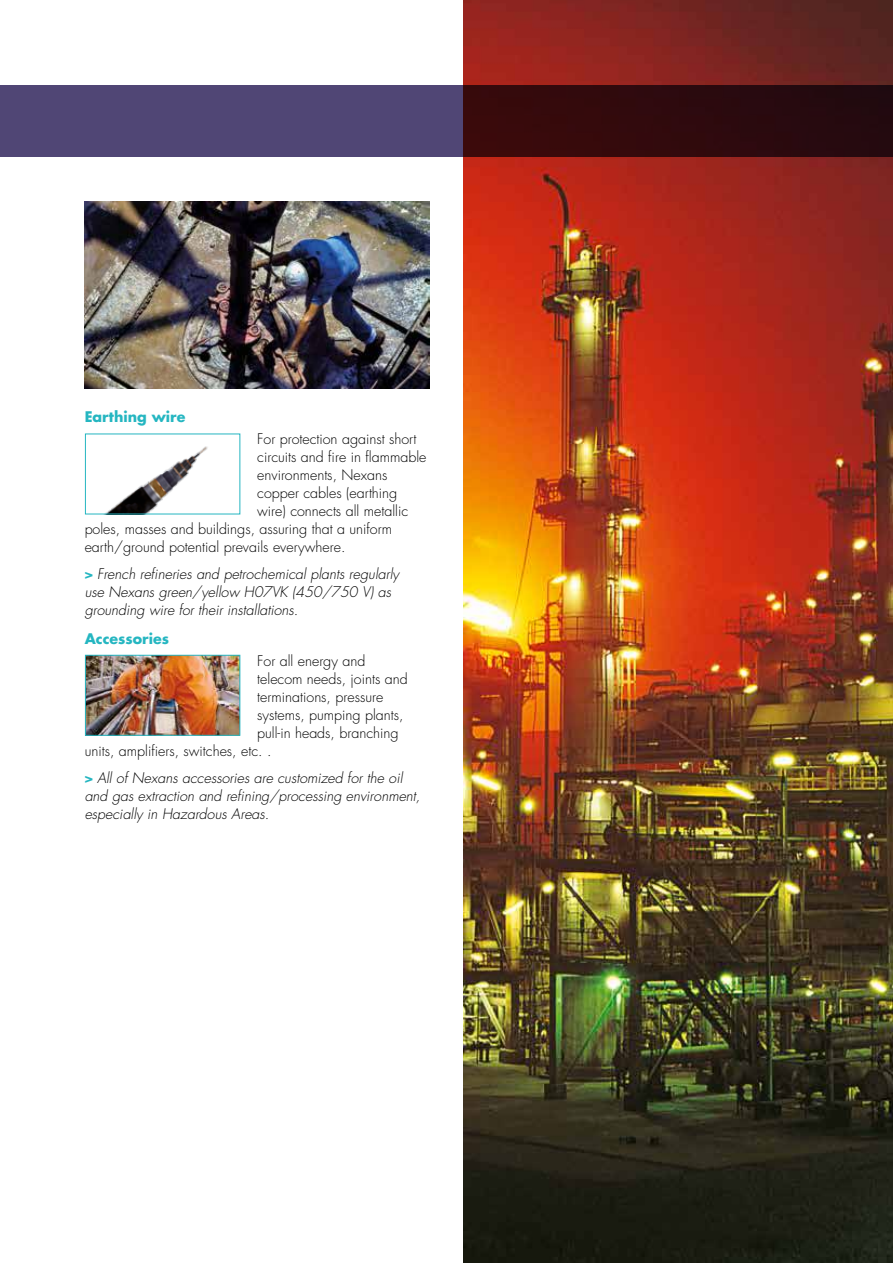
<style>
.page{position:relative;width:893px;height:1263px;background:#fff}
.page>*{position:absolute;margin:0;border:0;box-sizing:border-box;transform-origin:0 0}
.t1{font:300 14.25px "Futura Std";color:#000}
.t2{font:italic 300 14.25px/18px "Futura Std";color:#000}
.t3{font:700 14.25px "Futura Std";color:#25b6c1}
.s1{font-weight:800;font-style:normal;color:#25b6c1}
</style>
<div class="page">
<img style="left:107px;top:446px;width:101px;height:66px">
<img style="left:87px;top:657px;width:151px;height:77px">
<div style="left:85px;top:655px;width:155px;height:81px;border:1px solid #25b6c1"></div>
<img style="left:463px;top:0;width:430px;height:1263px">
<svg style="left:0;top:85px;width:893px;height:72px;background:#3f2843"></svg>
<img style="left:85px;top:202px;width:344px;height:187px">
<p class="t3" style="left:85px;top:407px;width:102px">Earthing wire</p>
<p class="t1" style="left:257px;top:430px;width:161px">For protection against short</p>
<p class="t1" style="left:257px;top:448px;width:171px">circuits and fire in flammable</p>
<p class="t1" style="left:257px;top:466px;width:132px">environments, Nexans</p>
<p class="t1" style="left:257px;top:484px;width:142px">copper cables (earthing</p>
<p class="t1" style="left:257px;top:502px;width:152px">wire) connects all metallic</p>
<p class="t1" style="left:85px;top:520px;width:309px">poles, masses and buildings, assuring that a uniform</p>
<p class="t1" style="left:85px;top:538px;width:262px">earth/ground potential prevails everywhere.</p>
<p class="t2" style="left:85px;top:565px;width:316px"><span class="s1">&gt;</span> French refineries and petrochemical plants regularly use Nexans green/yellow H07VK (450/750 V) as grounding wire for their installations.</p>
<p class="t3" style="left:85px;top:629px;width:86px">Accessories</p>
<p class="t1" style="left:257px;top:652px;width:110px">For all energy and</p>
<p class="t1" style="left:257px;top:670px;width:152px">telecom needs, joints and</p>
<p class="t1" style="left:257px;top:688px;width:128px">terminations, pressure</p>
<p class="t1" style="left:257px;top:706px;width:148px">systems, pumping plants,</p>
<p class="t1" style="left:257px;top:724px;width:143px">pull-in heads, branching</p>
<p class="t1" style="left:85px;top:742px;width:188px">units, amplifiers, switches, etc. .</p>
<p class="t2" style="left:85px;top:769px;width:337px"><span class="s1">&gt;</span> All of Nexans accessories are customized for the oil and gas extraction and refining/processing environment, especially in Hazardous Areas.</p>
</div>
